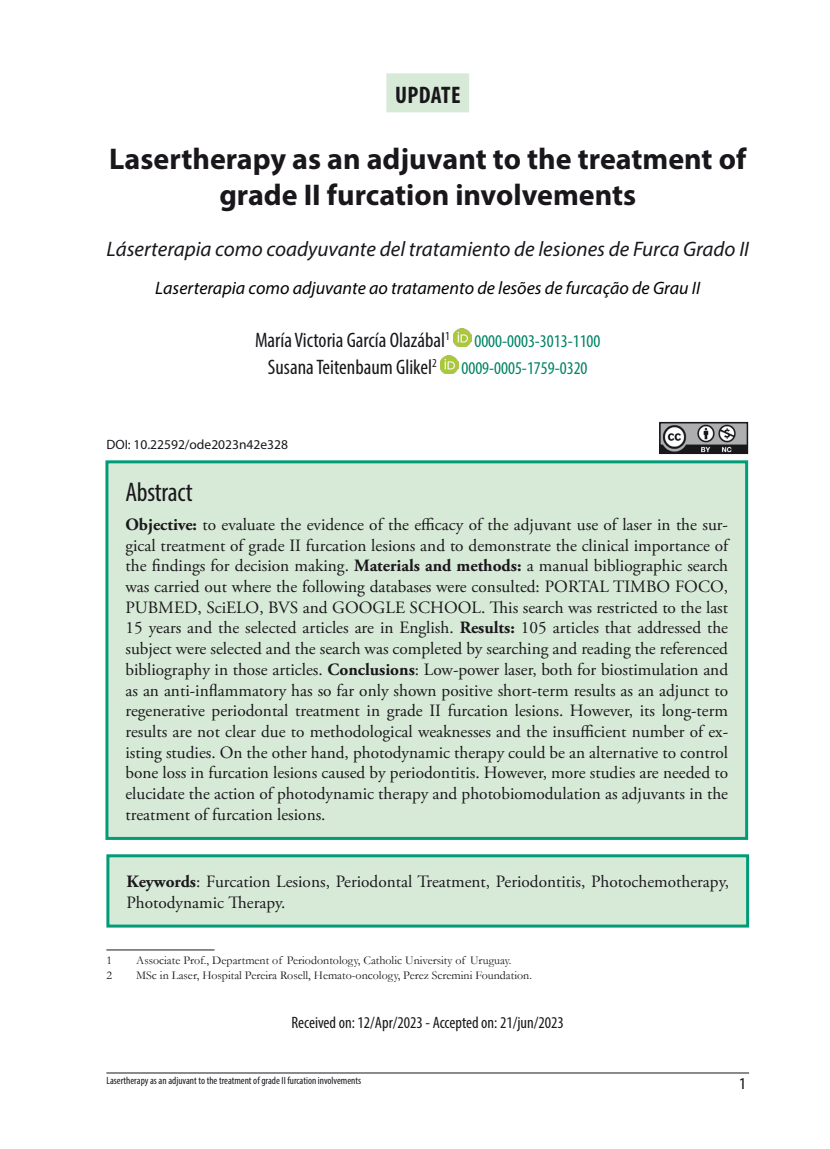
<style>
.page{position:relative;width:830px;height:1149px;background:#fff}
.page>*{position:absolute;margin:0;border:0;box-sizing:border-box;transform-origin:0 0}
.t1{font:700 30px/36px "Myriad Pro";color:#1a171c;text-align:center}
.t2{font:condensed 27px "Myriad Pro";letter-spacing:-.01em;color:#1a171c}
.t3{font:700 condensed 24px "Myriad Pro";letter-spacing:.02em;color:#1a171c}
.t4{font:italic 21px "Myriad Pro";color:#1a171c}
.t5{font:condensed 21px "Myriad Pro";color:#1a171c}
.t6{font:italic 18px "Myriad Pro";color:#020305}
.t7{font:condensed 18px "Myriad Pro";color:#008365}
.t8{font:17.25px/20.7px "Adobe Garamond Pro";color:#1a171c;text-align:justify}
.t9{font:condensed 16.5px "Myriad Pro";color:#1a171c}
.t10{font:16.5px "Myriad Pro";color:#1a171c}
.t11{font:13.5px "Myriad Pro";color:#1a171c}
.t12{font:12px "Garamond";color:#1a171c}
.t13{font:condensed 10.5px "Myriad Pro";color:#1a171c}
.s1{font-weight:700}
</style>
<div class="page">
<hr style="left:106px;top:1072px;width:642px;height:1px;background:#1a171c">
<div style="left:386px;top:73px;width:83px;height:39px;background:#d7ead7"></div>
<img style="left:453px;top:329px;width:18px;height:18px">
<img style="left:440px;top:356px;width:18px;height:18px">
<hr style="left:106px;top:949px;width:108px;height:1px;background:#1a171c">
<div style="left:107px;top:461px;width:639px;height:377px;background:#d7ead7"></div>
<div style="left:105px;top:460px;width:642px;height:379px;border:3px solid #009c77"></div>
<div style="left:108px;top:855px;width:639px;height:70px;background:#d7ead7"></div>
<div style="left:106px;top:854px;width:642px;height:73px;border:3px solid #009c77"></div>
<img style="left:661px;top:425px;width:83px;height:26px">
<div style="left:658px;top:422px;width:89px;height:32px;border:2px solid #1a171c"></div>
<h3 class="t3" style="left:395px;top:87px;width:67px">UPDATE</h3>
<h1 class="t1" style="left:109px;top:143px;width:638px">Lasertherapy as an adjuvant to the treatment of grade II furcation involvements</h1>
<p class="t4" style="left:106px;top:240px;width:644px">Láserterapia como coadyuvante del tratamiento de lesiones de Furca Grado II</p>
<p class="t6" style="left:155px;top:281px;width:546px">Laserterapia como adjuvante ao tratamento de lesões de furcação de Grau II</p>
<p class="t5" style="left:255px;top:332px;width:196px">María Victoria García Olazábal<sup>1</sup></p>
<p class="t7" style="left:474px;top:334px;width:127px">0000-0003-3013-1100</p>
<p class="t5" style="left:268px;top:359px;width:170px">Susana Teitenbaum Glikel<sup>2</sup></p>
<p class="t7" style="left:461px;top:361px;width:127px">0009-0005-1759-0320</p>
<p class="t11" style="left:106px;top:436px;width:183px">DOI: 10.22592/ode2023n42e328</p>
<h2 class="t2" style="left:125px;top:482px;width:69px">Abstract</h2>
<p class="t8" style="left:125px;top:515px;width:604px"><span class="s1">Objective:</span> to evaluate the evidence of the efficacy of the adjuvant use of laser in the sur&shy;gical treatment of grade II furcation lesions and to demonstrate the clinical importance of the findings for decision making. <span class="s1">Materials and methods:</span> a manual bibliographic search was carried out where the following databases were consulted: PORTAL TIMBO FOCO, PUBMED, SciELO, BVS and GOOGLE SCHOOL. This search was restricted to the last 15 years and the selected articles are in English. <span class="s1">Results:</span> 105 articles that addressed the subject were selected and the search was completed by searching and reading the referenced bibliography in those articles. <span class="s1">Conclusions</span>: Low-power laser, both for biostimulation and as an anti-inflammatory has so far only shown positive short-term results as an adjunct to regenerative periodontal treatment in grade II furcation lesions. However, its long-term results are not clear due to methodological weaknesses and the insufficient number of ex&shy;isting studies. On the other hand, photodynamic therapy could be an alternative to control bone loss in furcation lesions caused by periodontitis. However, more studies are needed to elucidate the action of photodynamic therapy and photobiomodulation as adjuvants in the treatment of furcation lesions.</p>
<p class="t8" style="left:126px;top:872px;width:604px"><span class="s1">Keywords</span>: Furcation Lesions, Periodontal Treatment, Periodontitis, Photochemotherapy,<br>Photodynamic Therapy.</p>
<p class="t12" style="left:106px;top:953px;width:7px">1</p>
<p class="t12" style="left:136px;top:953px;width:376px">Associate Prof., Department of Periodontology, Catholic University of Uruguay.</p>
<p class="t12" style="left:106px;top:968px;width:7px">2</p>
<p class="t12" style="left:136px;top:968px;width:397px">MSc in Laser, Hospital Pereira Rosell, Hemato-oncology, Perez Scremini Foundation.</p>
<p class="t9" style="left:291px;top:1015px;width:274px">Received on: 12/Apr/2023 - Accepted on: 21/jun/2023</p>
<p class="t13" style="left:106px;top:1076px;width:256px">Lasertherapy as an adjuvant to the treatment of grade II furcation involvements</p>
<p class="t10" style="left:738px;top:1073px;width:10px">1</p>
</div>
